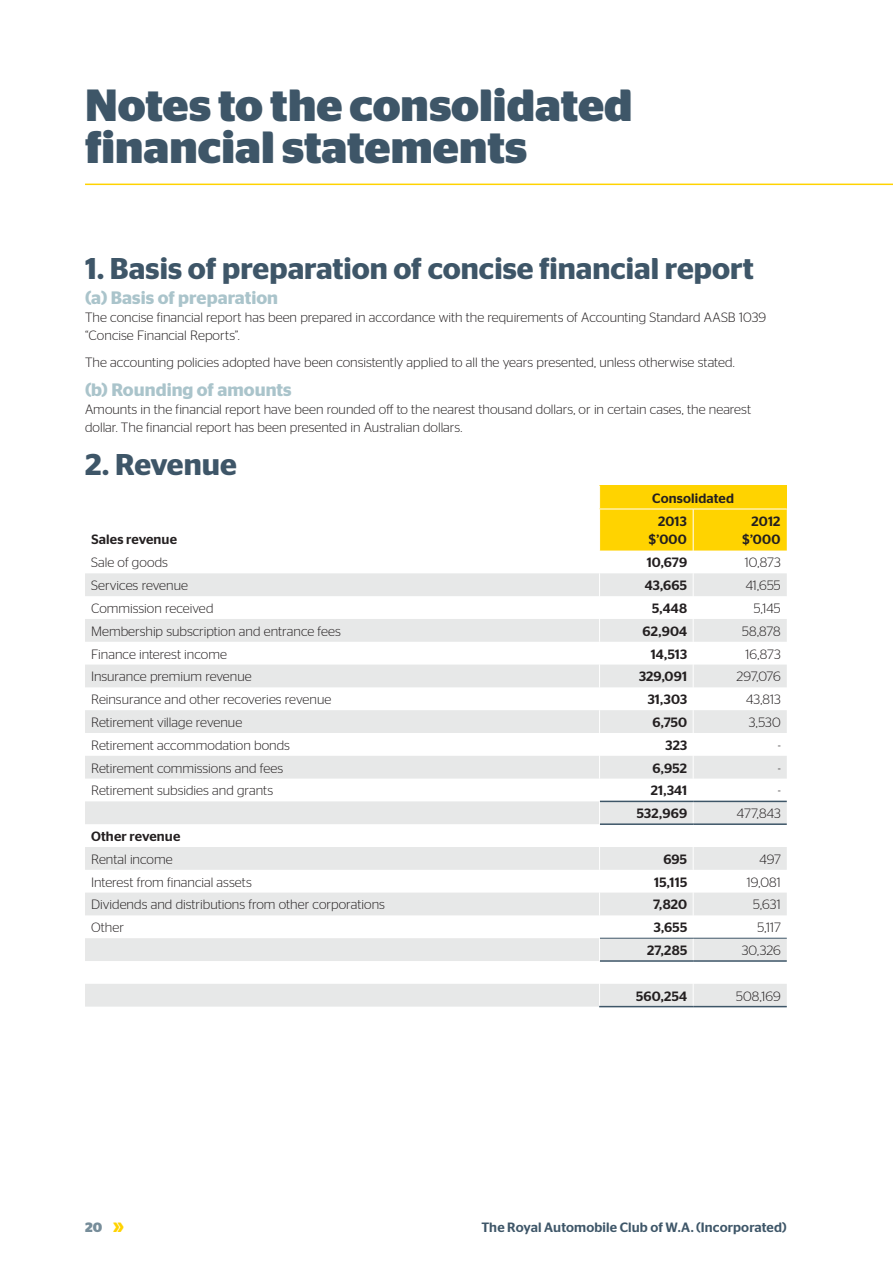
<style>
.page{position:relative;width:893px;height:1263px;background:#fff}
.page>*{position:absolute;margin:0;border:0;box-sizing:border-box;transform-origin:0 0}
.t1{font:700 45px/42px "Stag Sans";color:#3e5668}
.t2{font:600 30px "Stag Sans";color:#3e5668}
.t3{font:600 18px "Stag Sans";color:#aac4cb}
.t4{font:300 13.5px/18px "Stag Sans";color:#231f20}
.t5{font:500 13.5px/18px "Stag Sans";letter-spacing:.01em;color:#231f20;text-align:right}
.t6{font:500 13.5px "Stag Sans";letter-spacing:.01em;color:#3e5668}
.t7{font:700 13.5px "Stag Sans";color:#778d9a}
.s1{color:#ffd300}
</style>
<div class="page">
<hr style="left:85px;top:184px;width:808px;height:1px;background:#ffd300">
<svg style="left:85px;top:573px;width:514px;height:433px;fill:#e7e8e8"></svg>
<hr style="left:599px;top:1006px;width:94px;height:1px;background:#3e5668">
<hr style="left:693px;top:1006px;width:94px;height:1px;background:#3e5668">
<svg style="left:599px;top:485px;width:188px;height:521px"></svg>
<hr style="left:599px;top:509px;width:1px;height:41px;background:#fff">
<hr style="left:693px;top:509px;width:1px;height:41px;background:#fff">
<hr style="left:600px;top:938px;width:93px;height:1px;background:#3e5668">
<hr style="left:693px;top:938px;width:94px;height:1px;background:#3e5668">
<h1 class="t1" style="left:85px;top:84px;width:549px">Notes to the consolidated financial statements</h1>
<h2 class="t2" style="left:85px;top:251px;width:670px">1. Basis of preparation of concise financial report</h2>
<h3 class="t3" style="left:85px;top:288px;width:195px">(a) Basis of preparation</h3>
<p class="t4" style="left:85px;top:308px;width:682px">The concise financial report has been prepared in accordance with the requirements of Accounting Standard AASB 1039 “Concise Financial Reports”.</p>
<p class="t4" style="left:85px;top:353px;width:651px">The accounting policies adopted have been consistently applied to all the years presented, unless otherwise stated.</p>
<h3 class="t3" style="left:85px;top:380px;width:208px">(b) Rounding of amounts</h3>
<p class="t4" style="left:85px;top:400px;width:668px">Amounts in the financial report have been rounded off to the nearest thousand dollars, or in certain cases, the nearest dollar. The financial report has been presented in Australian dollars.</p>
<h2 class="t2" style="left:85px;top:447px;width:153px">2. Revenue</h2>
<p class="t5" style="left:652px;top:489px;width:83px">Consolidated</p>
<p class="t5" style="left:91px;top:530px;width:87px">Sales revenue</p>
<p class="t5" style="left:649px;top:512px;width:39px">2013 $’000</p>
<p class="t5" style="left:743px;top:512px;width:39px">2012 $’000</p>
<p class="t4" style="left:91px;top:553px;width:78px">Sale of goods</p>
<p class="t5" style="left:647px;top:554px;width:42px">10,679</p>
<p class="t4" style="left:745px;top:553px;width:37px">10,873</p>
<p class="t4" style="left:91px;top:576px;width:98px">Services revenue</p>
<p class="t5" style="left:645px;top:576px;width:44px">43,665</p>
<p class="t4" style="left:746px;top:576px;width:37px">41,655</p>
<p class="t4" style="left:91px;top:599px;width:124px">Commission received</p>
<p class="t5" style="left:652px;top:599px;width:37px">5,448</p>
<p class="t4" style="left:754px;top:599px;width:28px">5,145</p>
<p class="t4" style="left:91px;top:622px;width:251px">Membership subscription and entrance fees</p>
<p class="t5" style="left:642px;top:622px;width:46px">62,904</p>
<p class="t4" style="left:742px;top:622px;width:40px">58,878</p>
<p class="t4" style="left:91px;top:645px;width:137px">Finance interest income</p>
<p class="t5" style="left:651px;top:645px;width:38px">14,513</p>
<p class="t4" style="left:746px;top:645px;width:37px">16,873</p>
<p class="t4" style="left:91px;top:667px;width:162px">Insurance premium revenue</p>
<p class="t5" style="left:639px;top:668px;width:50px">329,091</p>
<p class="t4" style="left:736px;top:667px;width:46px">297,076</p>
<p class="t4" style="left:91px;top:690px;width:242px">Reinsurance and other recoveries revenue</p>
<p class="t5" style="left:648px;top:690px;width:41px">31,303</p>
<p class="t4" style="left:746px;top:690px;width:36px">43,813</p>
<p class="t4" style="left:91px;top:713px;width:153px">Retirement village revenue</p>
<p class="t5" style="left:652px;top:713px;width:36px">6,750</p>
<p class="t4" style="left:749px;top:713px;width:33px">3,530</p>
<p class="t4" style="left:91px;top:736px;width:200px">Retirement accommodation bonds</p>
<p class="t5" style="left:665px;top:736px;width:23px">323</p>
<p class="t4" style="left:778px;top:736px;width:5px">-</p>
<p class="t4" style="left:91px;top:759px;width:194px">Retirement commissions and fees</p>
<p class="t5" style="left:653px;top:759px;width:36px">6,952</p>
<p class="t4" style="left:778px;top:759px;width:5px">-</p>
<p class="t4" style="left:91px;top:781px;width:184px">Retirement subsidies and grants</p>
<p class="t5" style="left:651px;top:782px;width:38px">21,341</p>
<p class="t4" style="left:778px;top:781px;width:5px">-</p>
<p class="t5" style="left:637px;top:804px;width:52px">532,969</p>
<p class="t4" style="left:737px;top:804px;width:45px">477,843</p>
<p class="t5" style="left:91px;top:827px;width:91px">Other revenue</p>
<p class="t4" style="left:91px;top:850px;width:83px">Rental income</p>
<p class="t5" style="left:663px;top:850px;width:25px">695</p>
<p class="t4" style="left:759px;top:850px;width:23px">497</p>
<p class="t4" style="left:91px;top:873px;width:162px">Interest from financial assets</p>
<p class="t5" style="left:654px;top:873px;width:35px">15,115</p>
<p class="t4" style="left:747px;top:873px;width:35px">19,081</p>
<p class="t4" style="left:91px;top:895px;width:295px">Dividends and distributions from other corporations</p>
<p class="t5" style="left:653px;top:896px;width:36px">7,820</p>
<p class="t4" style="left:753px;top:895px;width:29px">5,631</p>
<p class="t4" style="left:91px;top:918px;width:34px">Other</p>
<p class="t5" style="left:654px;top:918px;width:35px">3,655</p>
<p class="t4" style="left:757px;top:918px;width:25px">5,117</p>
<p class="t5" style="left:647px;top:941px;width:42px">27,285</p>
<p class="t4" style="left:742px;top:941px;width:41px">30,326</p>
<p class="t5" style="left:636px;top:987px;width:53px">560,254</p>
<p class="t4" style="left:736px;top:987px;width:46px">508,169</p>
<p class="t7" style="left:85px;top:1220px;width:40px">20 <span class="s1">&gt;&gt;</span></p>
<p class="t6" style="left:481px;top:1220px;width:307px">The Royal Automobile Club of W.A. (Incorporated)</p>
</div>
